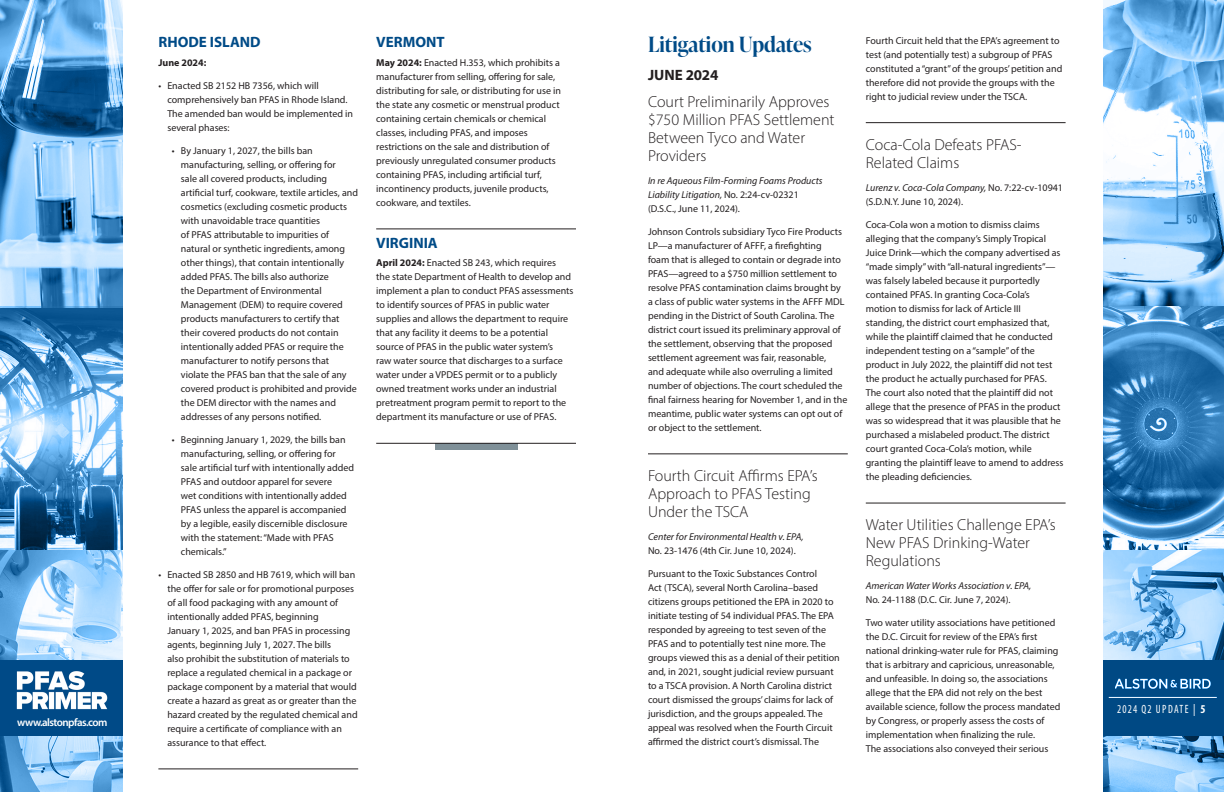
<style>
.page{position:relative;width:1224px;height:792px;background:#fff}
.page>*{position:absolute;margin:0;border:0;box-sizing:border-box;transform-origin:0 0}
.main_title{font:600 21px "Ivy Presto Display";color:#004b87}
.title_-_3{font:300 16px/18px "Myriad Pro";color:#231f20}
.Subtitle_-_LJ{font:700 15px "Myriad Pro";color:#004b87}
.Subtitle_-_LJ-2{font:700 15px "Myriad Pro";letter-spacing:-.005em;color:#231f20}
.t1{font:condensed 12px "Myriad Pro";letter-spacing:.11em;color:#fff;scale:.9 1}
.t2{font:600 11px "Myriad Pro";letter-spacing:-.05em;color:#fff}
.body{font:10px/14px "Myriad Pro";color:#231f20}
.body-2{font:italic 10px/14px "Myriad Pro";color:#231f20}
.body-3{font:700 10px "Myriad Pro";color:#231f20}
.s1{font-weight:700}
.s2{font-style:normal}
.s3{font-style:italic}
</style>
<div class="page">
<svg style="left:0;top:0;width:122px;height:792px;background:#73abd8"></svg>
<svg style="left:1103px;top:0;width:121px;height:792px;background:#6ea7d5"></svg>
<div style="left:0;top:660px;width:122px;height:75px;background:#004a87"></div>
<img style="left:16px;top:671px;width:92px;height:39px">
<hr style="left:158px;top:769px;width:200px;height:1px;background:#231f20">
<hr style="left:376px;top:229px;width:200px;height:1px;background:#231f20">
<div style="left:435px;top:444px;width:83px;height:6px;background:#7f9098"></div>
<hr style="left:376px;top:443px;width:200px;height:1px;background:#231f20">
<hr style="left:648px;top:454px;width:200px;height:1px;background:#231f20">
<hr style="left:866px;top:122px;width:200px;height:1px;background:#231f20">
<hr style="left:866px;top:503px;width:200px;height:1px;background:#231f20">
<p class="t2" style="left:17px;top:715px;width:92px">www.alstonpfas.com</p>
<p class="Subtitle_-_LJ" style="left:158px;top:32px;width:104px">RHODE ISLAND</p>
<p class="body-3" style="left:158px;top:56px;width:49px">June 2024:</p>
<p class="body" style="left:167px;top:78px;width:187px;text-indent:-9px">• Enacted SB 2152 HB 7356, which will comprehensively ban PFAS in Rhode Island.<br>The amended ban would be implemented in several phases:</p>
<p class="body" style="left:181px;top:143px;width:179px;text-indent:-9px">• By January 1, 2027, the bills ban manufacturing, selling, or offering for<br>sale all covered products, including artificial turf, cookware, textile articles, and cosmetics (excluding cosmetic products with unavoidable trace quantities<br>of PFAS attributable to impurities of natural or synthetic ingredients, among other things), that contain intentionally added PFAS. The bills also authorize<br>the Department of Environmental Management (DEM) to require covered products manufacturers to certify that their covered products do not contain intentionally added PFAS or require the manufacturer to notify persons that violate the PFAS ban that the sale of any covered product is prohibited and provide the DEM director with the names and addresses of any persons notified.</p>
<p class="body" style="left:181px;top:432px;width:175px;text-indent:-9px">• Beginning January 1, 2029, the bills ban manufacturing, selling, or offering for sale artificial turf with intentionally added PFAS and outdoor apparel for severe<br>wet conditions with intentionally added PFAS unless the apparel is accompanied by a legible, easily discernible disclosure with the statement: “Made with PFAS chemicals.”</p>
<p class="body" style="left:167px;top:567px;width:192px;text-indent:-9px">• Enacted SB 2850 and HB 7619, which will ban the offer for sale or for promotional purposes of all food packaging with any amount of intentionally added PFAS, beginning<br>January 1, 2025, and ban PFAS in processing agents, beginning July 1, 2027. The bills<br>also prohibit the substitution of materials to replace a regulated chemical in a package or package component by a material that would create a hazard as great as or greater than the hazard created by the regulated chemical and require a certificate of compliance with an assurance to that effect.</p>
<p class="Subtitle_-_LJ" style="left:376px;top:32px;width:70px">VERMONT</p>
<p class="body" style="left:376px;top:55px;width:186px"><span class="s1">May 2024:</span> Enacted H.353, which prohibits a manufacturer from selling, offering for sale, distributing for sale, or distributing for use in the state any cosmetic or menstrual product containing certain chemicals or chemical classes, including PFAS, and imposes restrictions on the sale and distribution of previously unregulated consumer products containing PFAS, including artificial turf, incontinency products, juvenile products, cookware, and textiles.</p>
<p class="Subtitle_-_LJ" style="left:376px;top:233px;width:63px">VIRGINIA</p>
<p class="body" style="left:376px;top:256px;width:199px"><span class="s1">April 2024:</span> Enacted SB 243, which requires<br>the state Department of Health to develop and implement a plan to conduct PFAS assessments to identify sources of PFAS in public water supplies and allows the department to require that any facility it deems to be a potential source of PFAS in the public water system’s<br>raw water source that discharges to a surface water under a VPDES permit or to a publicly owned treatment works under an industrial pretreatment program permit to report to the department its manufacture or use of PFAS.</p>
<p class="main_title" style="left:648px;top:29px;width:165px">Litigation Updates</p>
<p class="Subtitle_-_LJ-2" style="left:648px;top:65px;width:72px">JUNE 2024</p>
<p class="title_-_3" style="left:648px;top:92px;width:188px">Court Preliminarily Approves $750 Million PFAS Settlement<br>Between Tyco and Water<br>Providers</p>
<p class="body-2" style="left:648px;top:173px;width:176px">In re Aqueous Film-Forming Foams Products<br>Liability Litigation, <span class="s2">No. 2:24-cv-02321 (D.S.C., June 11, 2024).</span></p>
<p class="body" style="left:648px;top:224px;width:201px">Johnson Controls subsidiary Tyco Fire Products LP—a manufacturer of AFFF, a firefighting<br>foam that is alleged to contain or degrade into PFAS—agreed to a $750 million settlement to resolve PFAS contamination claims brought by a class of public water systems in the AFFF MDL pending in the District of South Carolina. The district court issued its preliminary approval of the settlement, observing that the proposed settlement agreement was fair, reasonable,<br>and adequate while also overruling a limited number of objections. The court scheduled the final fairness hearing for November 1, and in the meantime, public water systems can opt out of or object to the settlement.</p>
<p class="title_-_3" style="left:648px;top:467px;width:171px">Fourth Circuit Affirms EPA’s<br>Approach to PFAS Testing<br>Under the TSCA</p>
<p class="body-2" style="left:648px;top:530px;width:157px">Center for Environmental Health v. EPA,<br><span class="s2">No. 23-1476 (4th Cir. June 10, 2024).</span></p>
<p class="body" style="left:648px;top:567px;width:193px">Pursuant to the Toxic Substances Control<br>Act (TSCA), several North Carolina–based citizens groups petitioned the EPA in 2020 to initiate testing of 54 individual PFAS. The EPA responded by agreeing to test seven of the PFAS and to potentially test nine more. The groups viewed this as a denial of their petition and, in 2021, sought judicial review pursuant to a TSCA provision. A North Carolina district court dismissed the groups’ claims for lack of jurisdiction, and the groups appealed. The appeal was resolved when the Fourth Circuit affirmed the district court’s dismissal. The</p>
<p class="body" style="left:866px;top:33px;width:198px">Fourth Circuit held that the EPA’s agreement to test (and potentially test) a subgroup of PFAS constituted a “grant” of the groups’ petition and therefore did not provide the groups with the right to judicial review under the TSCA.</p>
<p class="title_-_3" style="left:866px;top:135px;width:157px">Coca-Cola Defeats PFAS-<br>Related Claims</p>
<p class="body" style="left:866px;top:180px;width:199px"><span class="s3">Lurenz v. Coca-Cola Company,</span> No. 7:22-cv-10941 (S.D.N.Y. June 10, 2024).</p>
<p class="body" style="left:866px;top:217px;width:199px">Coca-Cola won a motion to dismiss claims alleging that the company’s Simply Tropical Juice Drink—which the company advertised as “made simply” with “all-natural ingredients”— was falsely labeled because it purportedly contained PFAS. In granting Coca-Cola’s<br>motion to dismiss for lack of Article III<br>standing, the district court emphasized that, while the plaintiff claimed that he conducted independent testing on a “sample” of the product in July 2022, the plaintiff did not test the product he actually purchased for PFAS.<br>The court also noted that the plaintiff did not allege that the presence of PFAS in the product was so widespread that it was plausible that he purchased a mislabeled product. The district court granted Coca-Cola’s motion, while granting the plaintiff leave to amend to address the pleading deficiencies.</p>
<p class="title_-_3" style="left:866px;top:516px;width:191px">Water Utilities Challenge EPA’s<br>New PFAS Drinking-Water<br>Regulations</p>
<p class="body-2" style="left:866px;top:579px;width:167px">American Water Works Association v. EPA,<br><span class="s2">No. 24-1188 (D.C. Cir. June 7, 2024).</span></p>
<p class="body" style="left:866px;top:616px;width:196px">Two water utility associations have petitioned the D.C. Circuit for review of the EPA’s first national drinking-water rule for PFAS, claiming that is arbitrary and capricious, unreasonable, and unfeasible. In doing so, the associations allege that the EPA did not rely on the best available science, follow the process mandated by Congress, or properly assess the costs of implementation when finalizing the rule.<br>The associations also conveyed their serious</p>
<p class="t1" style="left:1117px;top:701px;width:100px">2024 Q2 UPDATE | <span class="s1">5</span></p>
</div>
